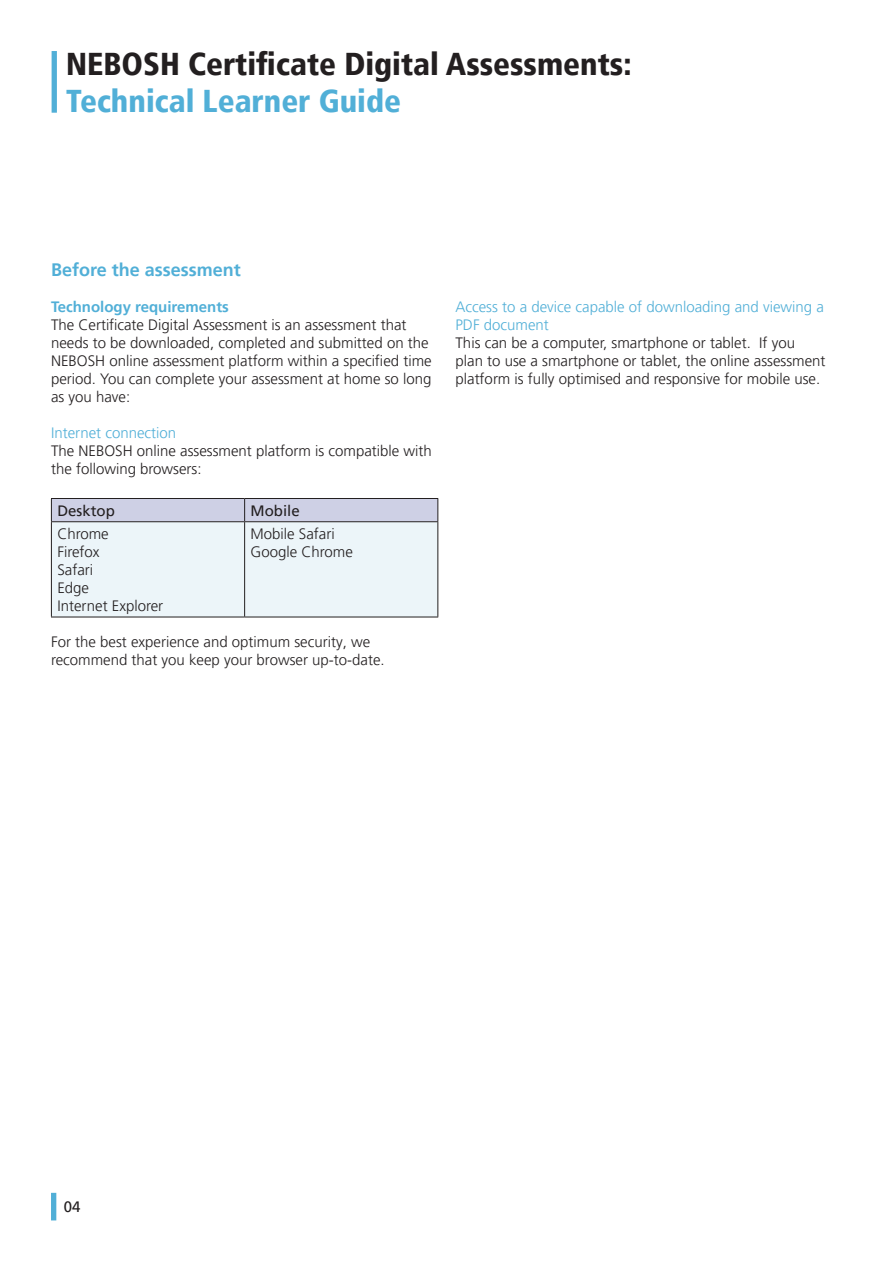
<style>
.page{position:relative;width:893px;height:1263px;background:#fff}
.page>*{position:absolute;margin:0;border:0;box-sizing:border-box;transform-origin:0 0}
.t1{font:900 condensed 31.5px "Frutiger LT Pro";color:#231f20}
.t2{font:900 condensed 31.5px "Frutiger LT Pro";color:#51afd7}
.t3{font:700 18px "Frutiger LT Pro";color:#51afd7}
.t4{font:300 15px/18px "Frutiger LT Pro";color:#231f20}
.t5{font:300 15px/18px "Frutiger LT Pro";color:#51afd7}
.t6{font:700 15px "Frutiger LT Pro";color:#51afd7}
.t7{font:15px "Frutiger LT Pro";color:#231f20}
</style>
<div class="page">
<svg style="left:51px;top:498px;width:387px;height:119px;background:#e3eaf1"></svg>
<hr style="left:51px;top:521px;width:194px;height:1px;background:#231f20">
<hr style="left:51px;top:522px;width:1px;height:95px;background:#231f20">
<hr style="left:245px;top:521px;width:193px;height:1px;background:#231f20">
<hr style="left:244px;top:522px;width:1px;height:95px;background:#231f20">
<hr style="left:437px;top:522px;width:1px;height:95px;background:#231f20">
<hr style="left:51px;top:617px;width:194px;height:1px;background:#231f20">
<hr style="left:245px;top:617px;width:193px;height:1px;background:#231f20">
<div style="left:52px;top:51px;width:5px;height:62px;background:#51afd7"></div>
<div style="left:51px;top:1193px;width:5px;height:27px;background:#51afd7"></div>
<h1 class="t1" style="left:66px;top:45px;width:567px">NEBOSH Certificate Digital Assessments:</h1>
<h1 class="t2" style="left:66px;top:82px;width:336px">Technical Learner Guide</h1>
<p class="t3" style="left:51px;top:259px;width:191px">Before the assessment</p>
<p class="t6" style="left:51px;top:298px;width:179px">Technology requirements</p>
<p class="t4" style="left:51px;top:316px;width:382px">The Certificate Digital Assessment is an assessment that needs to be downloaded, completed and submitted on the NEBOSH online assessment platform within a specified time period. You can complete your assessment at home so long as you have:</p>
<p class="t5" style="left:51px;top:424px;width:127px">Internet connection</p>
<p class="t4" style="left:51px;top:442px;width:382px">The NEBOSH online assessment platform is compatible with the following browsers:</p>
<p class="t7" style="left:57px;top:502px;width:59px">Desktop</p>
<p class="t7" style="left:251px;top:502px;width:51px">Mobile</p>
<p class="t4" style="left:57px;top:525px;width:107px">Chrome<br>Firefox<br>Safari<br>Edge<br>Internet Explorer</p>
<p class="t4" style="left:251px;top:525px;width:104px">Mobile Safari<br>Google Chrome</p>
<p class="t4" style="left:51px;top:633px;width:335px">For the best experience and optimum security, we recommend that you keep your browser up-to-date.</p>
<p class="t5" style="left:455px;top:298px;width:370px">Access to a device capable of downloading and viewing a<br>PDF document</p>
<p class="t4" style="left:455px;top:334px;width:372px">This can be a computer, smartphone or tablet. If you plan to use a smartphone or tablet, the online assessment platform is fully optimised and responsive for mobile use.</p>
<p class="t7" style="left:64px;top:1198px;width:18px">04</p>
</div>
